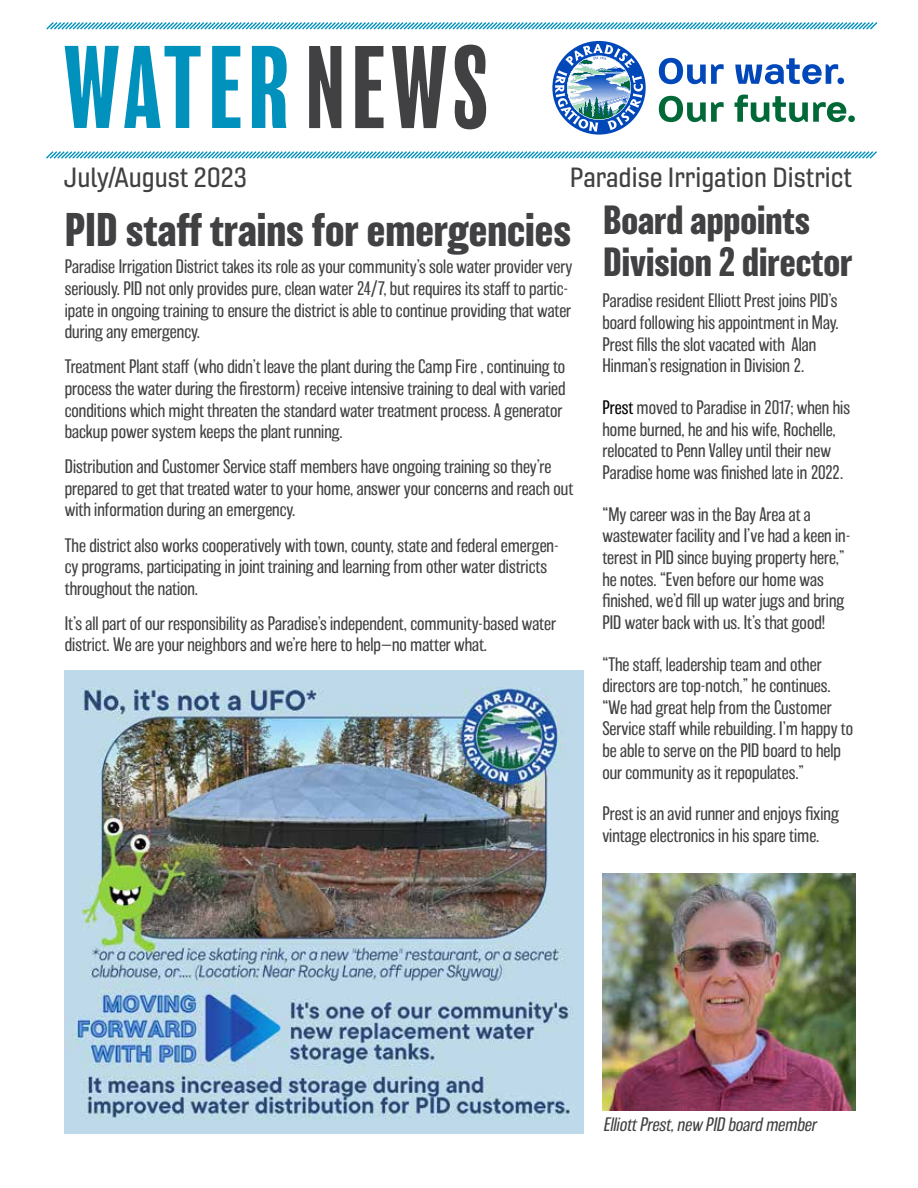
<style>
.page{position:relative;width:918px;height:1188px;background:#fff}
.page>*{position:absolute;margin:0;border:0;box-sizing:border-box;transform-origin:0 0}
.t1{font:condensed 108px "Balboa";letter-spacing:.06em;color:#0091bc}
.t2{font:700 43.5px "Balboa";color:#414042}
.t3{font:700 37.5px/42px "Balboa";color:#414042}
.t4{font:27px "Gineso Nor Med";color:#414042}
.t5{font:200 18px/21.6px "Balboa";color:#414042}
.t6{font:italic 200 18px "Balboa";color:#414042}
.s1{color:#414042}
.s2{color:#000}
</style>
<div class="page">
<svg style="left:46px;top:22px;width:832px;height:8px"></svg>
<svg style="left:46px;top:151px;width:831px;height:8px"></svg>
<svg style="left:552px;top:41px;width:94px;height:94px"></svg>
<svg style="left:659px;top:58px;width:65px;height:26px"></svg>
<svg style="left:735px;top:58px;width:109px;height:26px"></svg>
<svg style="left:659px;top:96px;width:65px;height:26px"></svg>
<svg style="left:735px;top:95px;width:120px;height:27px"></svg>
<img style="left:567px;top:70px;width:17px;height:18px">
<img style="left:567px;top:88px;width:25px;height:16px">
<img style="left:602px;top:874px;width:253px;height:236px">
<img style="left:65px;top:670px;width:518px;height:464px">
<h1 class="t1" style="left:64px;top:32px;width:425px">WATER<span class="s1">NEWS</span></h1>
<h3 class="t4" style="left:64px;top:161px;width:185px">July/August 2023</h3>
<h3 class="t4" style="left:570px;top:160px;width:284px">Paradise Irrigation District</h3>
<h2 class="t2" style="left:65px;top:205px;width:508px">PID staff trains for emergencies</h2>
<p class="t5" style="left:65px;top:256px;width:509px">Paradise Irrigation District takes its role as your community’s sole water provider very seriously. PID not only provides pure, clean water 24/7, but requires its staff to partic&shy;ipate in ongoing training to ensure the district is able to continue providing that water during any emergency.</p>
<p class="t5" style="left:65px;top:356px;width:502px">Treatment Plant staff (who didn’t leave the plant during the Camp Fire , continuing to process the water during the firestorm) receive intensive training to deal with varied conditions which might threaten the standard water treatment process. A generator backup power system keeps the plant running.</p>
<p class="t5" style="left:65px;top:456px;width:510px">Distribution and Customer Service staff members have ongoing training so they’re prepared to get that treated water to your home, answer your concerns and reach out with information during an emergency.</p>
<p class="t5" style="left:65px;top:534px;width:496px">The district also works cooperatively with town, county, state and federal emergen&shy;cy programs, participating in joint training and learning from other water districts throughout the nation.</p>
<p class="t5" style="left:65px;top:613px;width:493px">It’s all part of our responsibility as Paradise’s independent, community-based water district. We are your neighbors and we’re here to help—no matter what.</p>
<h3 class="t3" style="left:603px;top:199px;width:251px">Board appoints<br>Division 2 director</h3>
<p class="t5" style="left:602px;top:290px;width:238px">Paradise resident Elliott Prest joins PID’s board following his appointment in May.<br>Prest fills the slot vacated with Alan Hinman’s resignation in Division 2.</p>
<p class="t5" style="left:602px;top:397px;width:249px"><span class="s2">Prest</span> moved to Paradise in 2017; when his home burned, he and his wife, Rochelle, relocated to Penn Valley until their new Paradise home was finished late in 2022.</p>
<p class="t5" style="left:602px;top:504px;width:250px">“My career was in the Bay Area at a wastewater facility and I’ve had a keen in&shy;terest in PID since buying property here,” he notes. “Even before our home was finished, we’d fill up water jugs and bring PID water back with us. It’s that good!</p>
<p class="t5" style="left:602px;top:653px;width:252px">“The staff, leadership team and other directors are top-notch,” he continues. “We had great help from the Customer Service staff while rebuilding. I’m happy to be able to serve on the PID board to help our community as it repopulates.”</p>
<p class="t5" style="left:602px;top:803px;width:238px">Prest is an avid runner and enjoys fixing vintage electronics in his spare time.</p>
<p class="t6" style="left:603px;top:1115px;width:218px">ElliottPrest,new PID board member</p>
</div>
